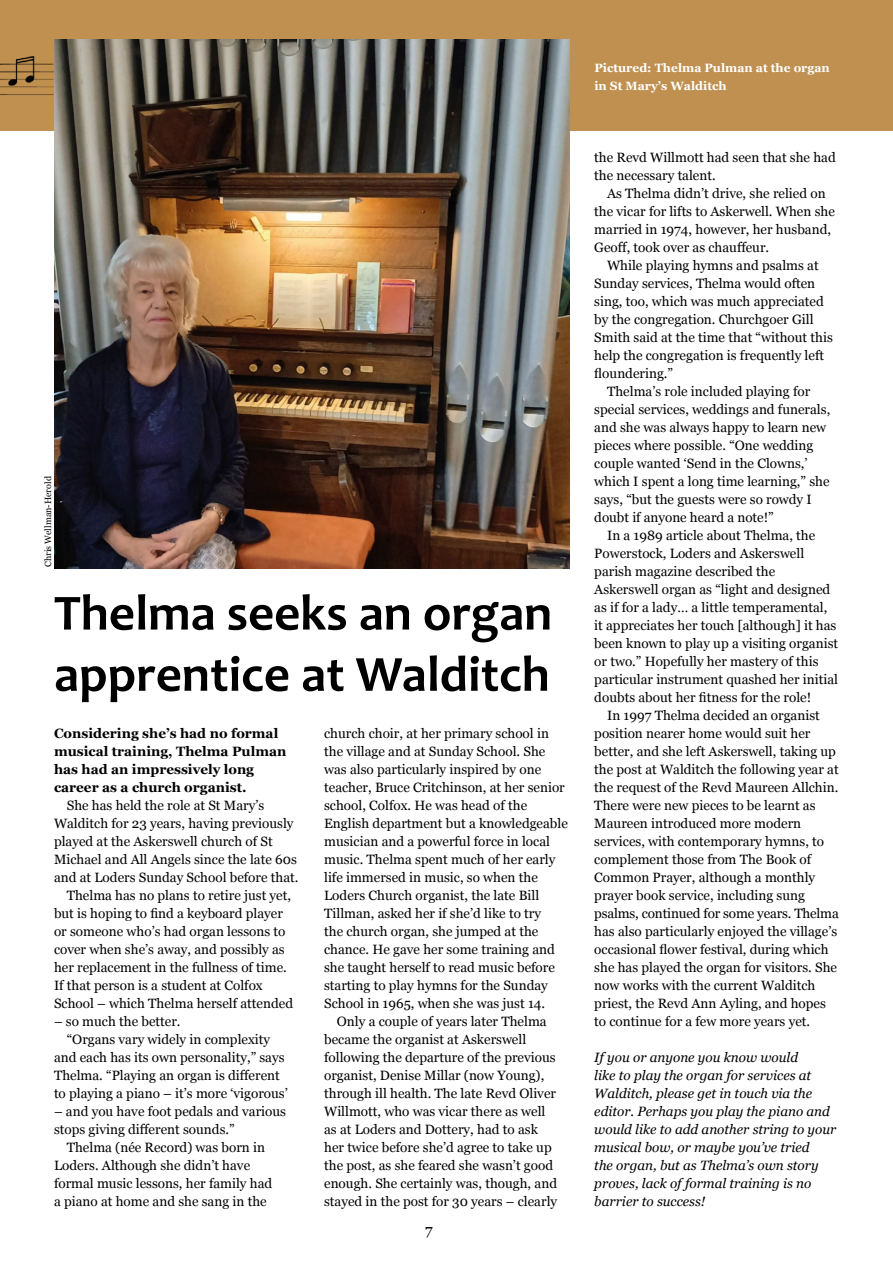
<style>
.page{position:relative;width:893px;height:1263px;background:#fff}
.page>*{position:absolute;margin:0;border:0;box-sizing:border-box;transform-origin:0 0}
.t1{font:700 51px/61.2px "Candara";color:#000}
.t2{font:15px "Georgia";color:#000}
.t3{font:13.5px/18px "Georgia";color:#000}
.t4{font:italic 13.5px/18px "Georgia";color:#000}
.t5{font:700 13.5px/18px "Georgia";color:#000}
.t6{font:700 12px/18px "Georgia";color:#fff}
.t7{font:9px "Georgia";color:#000}
</style>
<div class="page">
<div style="left:0;top:0;width:893px;height:130px;background:#c09051"></div>
<img style="left:0;top:56px;width:54px;height:39px">
<img style="left:54px;top:40px;width:515px;height:528px">
<p class="t7" style="left:42px;top:567px;width:92px;rotate:-90deg">Chris Wellman-Herold</p>
<h1 class="t1" style="left:54px;top:582px;width:500px">Thelma seeks an organ apprentice at Walditch</h1>
<p class="t5" style="left:54px;top:724px;width:234px">Considering she’s had no formal musical training, Thelma Pulman has had an impressively long career as a church organist.</p>
<p class="t3" style="left:67px;top:796px;width:199px">She has held the role at St Mary’s</p>
<p class="t3" style="left:54px;top:814px;width:241px">Walditch for 23 years, having previously</p>
<p class="t3" style="left:54px;top:832px;width:220px">played at the Askerswell church of St</p>
<p class="t3" style="left:54px;top:850px;width:244px">Michael and All Angels since the late 60s</p>
<p class="t3" style="left:54px;top:868px;width:246px">and at Loders Sunday School before that.</p>
<p class="t3" style="left:67px;top:886px;width:226px">Thelma has no plans to retire just yet,</p>
<p class="t3" style="left:54px;top:904px;width:230px">but is hoping to find a keyboard player</p>
<p class="t3" style="left:54px;top:922px;width:233px">or someone who’s had organ lessons to</p>
<p class="t3" style="left:54px;top:940px;width:232px">cover when she’s away, and possibly as</p>
<p class="t3" style="left:54px;top:958px;width:234px">her replacement in the fullness of time.</p>
<p class="t3" style="left:54px;top:976px;width:210px">If that person is a student at Colfox</p>
<p class="t3" style="left:54px;top:994px;width:241px">School – which Thelma herself attended</p>
<p class="t3" style="left:54px;top:1012px;width:128px">– so much the better.</p>
<p class="t3" style="left:67px;top:1030px;width:205px">“Organs vary widely in complexity</p>
<p class="t3" style="left:54px;top:1048px;width:232px">and each has its own personality,” says</p>
<p class="t3" style="left:54px;top:1066px;width:227px">Thelma. “Playing an organ is different</p>
<p class="t3" style="left:54px;top:1084px;width:235px">to playing a piano – it’s more ‘vigorous’</p>
<p class="t3" style="left:54px;top:1102px;width:234px">– and you have foot pedals and various</p>
<p class="t3" style="left:54px;top:1120px;width:182px">stops giving different sounds.”</p>
<p class="t3" style="left:67px;top:1138px;width:200px">Thelma (née Record) was born in</p>
<p class="t3" style="left:54px;top:1156px;width:198px">Loders. Although she didn’t have</p>
<p class="t3" style="left:54px;top:1174px;width:220px">formal music lessons, her family had</p>
<p class="t3" style="left:54px;top:1192px;width:214px">a piano at home and she sang in the</p>
<p class="t3" style="left:324px;top:724px;width:226px">church choir, at her primary school in</p>
<p class="t3" style="left:324px;top:742px;width:223px">the village and at Sunday School. She</p>
<p class="t3" style="left:324px;top:760px;width:219px">was also particularly inspired by one</p>
<p class="t3" style="left:324px;top:778px;width:242px">teacher, Bruce Critchinson, at her senior</p>
<p class="t3" style="left:324px;top:796px;width:205px">school, Colfox. He was head of the</p>
<p class="t3" style="left:324px;top:814px;width:245px">English department but a knowledgeable</p>
<p class="t3" style="left:324px;top:832px;width:227px">musician and a powerful force in local</p>
<p class="t3" style="left:324px;top:850px;width:233px">music. Thelma spent much of her early</p>
<p class="t3" style="left:324px;top:868px;width:215px">life immersed in music, so when the</p>
<p class="t3" style="left:324px;top:886px;width:217px">Loders Church organist, the late Bill</p>
<p class="t3" style="left:324px;top:904px;width:218px">Tillman, asked her if she’d like to try</p>
<p class="t3" style="left:324px;top:922px;width:216px">the church organ, she jumped at the</p>
<p class="t3" style="left:324px;top:940px;width:232px">chance. He gave her some training and</p>
<p class="t3" style="left:324px;top:958px;width:232px">she taught herself to read music before</p>
<p class="t3" style="left:324px;top:976px;width:225px">starting to play hymns for the Sunday</p>
<p class="t3" style="left:324px;top:994px;width:222px">School in 1965, when she was just 14.</p>
<p class="t3" style="left:337px;top:1012px;width:211px">Only a couple of years later Thelma</p>
<p class="t3" style="left:324px;top:1030px;width:204px">became the organist at Askerswell</p>
<p class="t3" style="left:324px;top:1048px;width:233px">following the departure of the previous</p>
<p class="t3" style="left:324px;top:1066px;width:222px">organist, Denise Millar (now Young),</p>
<p class="t3" style="left:324px;top:1084px;width:233px">through ill health. The late Revd Oliver</p>
<p class="t3" style="left:324px;top:1102px;width:223px">Willmott, who was vicar there as well</p>
<p class="t3" style="left:324px;top:1120px;width:215px">as at Loders and Dottery, had to ask</p>
<p class="t3" style="left:324px;top:1138px;width:229px">her twice before she’d agree to take up</p>
<p class="t3" style="left:324px;top:1156px;width:230px">the post, as she feared she wasn’t good</p>
<p class="t3" style="left:324px;top:1174px;width:234px">enough. She certainly was, though, and</p>
<p class="t3" style="left:324px;top:1192px;width:234px">stayed in the post for 30 years – clearly</p>
<p class="t2" style="left:425px;top:1219px;width:9px">7</p>
<p class="t6" style="left:594px;top:58px;width:237px">Pictured: Thelma Pulman at the organ in St Mary’s Walditch</p>
<p class="t3" style="left:594px;top:148px;width:243px">the Revd Willmott had seen that she had the necessary talent.</p>
<p class="t3" style="left:594px;top:184px;width:242px;text-indent:13px">As Thelma didn’t drive, she relied on the vicar for lifts to Askerwell. When she married in 1974, however, her husband, Geoff, took over as chauffeur.</p>
<p class="t3" style="left:607px;top:256px;width:213px">While playing hymns and psalms at</p>
<p class="t3" style="left:594px;top:274px;width:222px">Sunday services, Thelma would often</p>
<p class="t3" style="left:594px;top:292px;width:231px">sing, too, which was much appreciated</p>
<p class="t3" style="left:594px;top:310px;width:221px">by the congregation. Churchgoer Gill</p>
<p class="t3" style="left:594px;top:328px;width:240px">Smith said at the time that “without this</p>
<p class="t3" style="left:594px;top:346px;width:231px">help the congregation is frequently left</p>
<p class="t3" style="left:594px;top:364px;width:80px">floundering.”</p>
<p class="t3" style="left:607px;top:381px;width:205px">Thelma’s role included playing for</p>
<p class="t3" style="left:594px;top:399px;width:237px">special services, weddings and funerals,</p>
<p class="t3" style="left:594px;top:417px;width:233px">and she was always happy to learn new</p>
<p class="t3" style="left:594px;top:435px;width:221px">pieces where possible. “One wedding</p>
<p class="t3" style="left:594px;top:453px;width:215px">couple wanted ‘Send in the Clowns,’</p>
<p class="t3" style="left:594px;top:471px;width:237px">which I spent a long time learning,” she</p>
<p class="t3" style="left:594px;top:489px;width:219px">says, “but the guests were so rowdy I</p>
<p class="t3" style="left:594px;top:507px;width:181px">doubt if anyone heard a note!”</p>
<p class="t3" style="left:607px;top:525px;width:210px">In a 1989 article about Thelma, the</p>
<p class="t3" style="left:594px;top:543px;width:211px">Powerstock, Loders and Askerswell</p>
<p class="t3" style="left:594px;top:561px;width:182px">parish magazine described the</p>
<p class="t3" style="left:594px;top:579px;width:238px">Askerswell organ as “light and designed</p>
<p class="t3" style="left:594px;top:597px;width:235px">as if for a lady… a little temperamental,</p>
<p class="t3" style="left:594px;top:615px;width:244px">it appreciates her touch [although] it has</p>
<p class="t3" style="left:594px;top:633px;width:245px">been known to play up a visiting organist</p>
<p class="t3" style="left:594px;top:651px;width:226px">or two.” Hopefully her mastery of this</p>
<p class="t3" style="left:594px;top:669px;width:245px">particular instrument quashed her initial</p>
<p class="t3" style="left:594px;top:687px;width:218px">doubts about her fitness for the role!</p>
<p class="t3" style="left:607px;top:705px;width:214px">In 1997 Thelma decided an organist</p>
<p class="t3" style="left:594px;top:723px;width:218px">position nearer home would suit her</p>
<p class="t3" style="left:594px;top:741px;width:243px">better, and she left Askerswell, taking up</p>
<p class="t3" style="left:594px;top:759px;width:246px">the post at Walditch the following year at</p>
<p class="t3" style="left:594px;top:777px;width:246px">the request of the Revd Maureen Allchin.</p>
<p class="t3" style="left:594px;top:795px;width:223px">There were new pieces to be learnt as</p>
<p class="t3" style="left:594px;top:813px;width:208px">Maureen introduced more modern</p>
<p class="t3" style="left:594px;top:831px;width:231px">services, with contemporary hymns, to</p>
<p class="t3" style="left:594px;top:849px;width:218px">complement those from The Book of</p>
<p class="t3" style="left:594px;top:867px;width:222px">Common Prayer, although a monthly</p>
<p class="t3" style="left:594px;top:885px;width:212px">prayer book service, including sung</p>
<p class="t3" style="left:594px;top:903px;width:246px">psalms, continued for some years. Thelma</p>
<p class="t3" style="left:594px;top:921px;width:244px">has also particularly enjoyed the village’s</p>
<p class="t3" style="left:594px;top:939px;width:236px">occasional flower festival, during which</p>
<p class="t3" style="left:594px;top:957px;width:244px">she has played the organ for visitors. She</p>
<p class="t3" style="left:594px;top:975px;width:223px">now works with the current Walditch</p>
<p class="t3" style="left:594px;top:993px;width:233px">priest, the Revd Ann Ayling, and hopes</p>
<p class="t3" style="left:594px;top:1011px;width:217px">to continue for a few more years yet.</p>
<p class="t4" style="left:594px;top:1047px;width:244px">If you or anyone you know would<br>like to play the organ for services at Walditch, please get in touch via the editor. Perhaps you play the piano and would like to add another string to your musical bow, or maybe you’ve tried<br>the organ, but as Thelma’s own story proves, lack of formal training is no barrier to success!</p>
</div>
